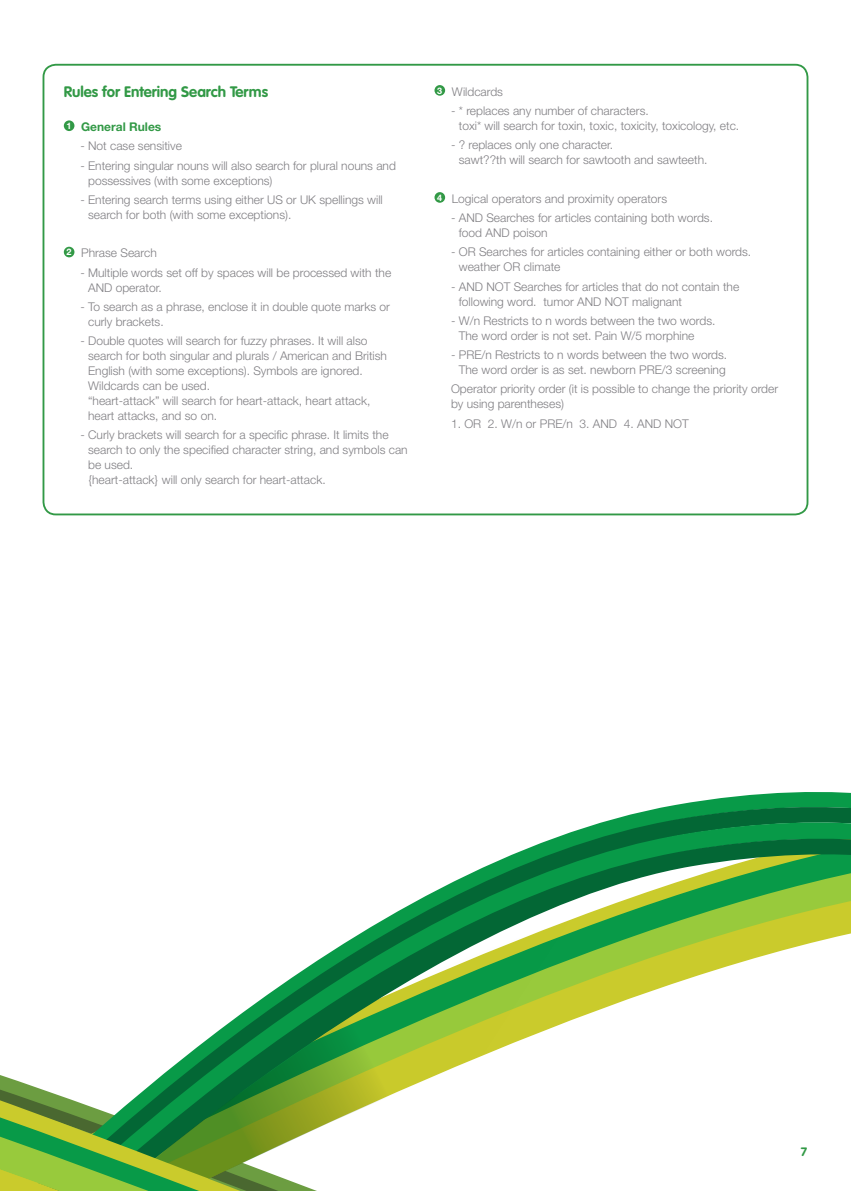
<style>
.page{position:relative;width:851px;height:1191px;background:#fff}
.page>*{position:absolute;margin:0;border:0;box-sizing:border-box;transform-origin:0 0}
.t1{font:700 15px "VAG Rounded";color:#329946}
.t2{font:300 12px/15px "Helvetica Neue";color:#807f83}
.t3{font:700 12px "Helvetica Neue";color:#329946}
.t4{font:700 12px "VAG Rounded";color:#329946}
</style>
<div class="page">
<div style="left:43px;top:64px;width:765px;height:451px;border:2px solid #329946;border-radius:12px"></div>
<svg style="left:407px;top:792px;width:443px;height:114px"></svg>
<svg style="left:385px;top:906px;width:465px;height:13px;background:#66b053"></svg>
<svg style="left:383px;top:919px;width:467px;height:23px;background:#89be3e"></svg>
<svg style="left:569px;top:942px;width:246px;height:30px"></svg>
<svg style="left:0;top:972px;width:709px;height:219px"></svg>
<svg style="left:155px;top:920px;width:414px;height:258px"></svg>
<div style="left:64px;top:120px;width:10px;height:11px;background:#329946;border-radius:50%"></div>
<div style="left:64px;top:247px;width:10px;height:10px;background:#329946;border-radius:50%"></div>
<div style="left:434px;top:85px;width:11px;height:11px;background:#329946;border-radius:50%"></div>
<div style="left:434px;top:192px;width:11px;height:11px;background:#329946;border-radius:50%"></div>
<p class="t1" style="left:64px;top:83px;width:206px">Rules for Entering Search Terms</p>
<p class="t3" style="left:67px;top:119px;width:96px"><sup>1</sup> General Rules</p>
<p class="t2" style="left:80px;top:138px;width:103px">- Not case sensitive</p>
<p class="t2" style="left:88px;top:157px;width:309px;text-indent:-8px">- Entering singular nouns will also search for plural nouns and possessives (with some exceptions)</p>
<p class="t2" style="left:88px;top:192px;width:296px;text-indent:-8px">- Entering search terms using either US or UK spellings will search for both (with some exceptions).</p>
<p class="t2" style="left:67px;top:245px;width:92px"><sup>2</sup> Phrase Search</p>
<p class="t2" style="left:88px;top:264px;width:304px;text-indent:-8px">- Multiple words set off by spaces will be processed with the<br>AND operator.</p>
<p class="t2" style="left:88px;top:299px;width:303px;text-indent:-8px">- To search as a phrase, enclose it in double quote marks or curly brackets.</p>
<p class="t2" style="left:88px;top:333px;width:300px;text-indent:-8px">- Double quotes will search for fuzzy phrases. It will also search for both singular and plurals / American and British English (with some exceptions). Symbols are ignored.<br>Wildcards can be used.<br>“heart-attack” will search for heart-attack, heart attack, heart attacks, and so on.</p>
<p class="t2" style="left:88px;top:427px;width:321px;text-indent:-8px">- Curly brackets will search for a specific phrase. It limits the search to only the specified character string, and symbols can be used.<br>{heart-attack} will only search for heart-attack.</p>
<p class="t2" style="left:437px;top:84px;width:67px"><sup>3</sup> Wildcards</p>
<p class="t2" style="left:458px;top:103px;width:282px;text-indent:-8px">- * replaces any number of characters.<br>toxi* will search for toxin, toxic, toxicity, toxicology, etc.</p>
<p class="t2" style="left:458px;top:137px;width:250px;text-indent:-8px">- ? replaces only one character.<br>sawt??th will search for sawtooth and sawteeth.</p>
<p class="t2" style="left:437px;top:191px;width:231px"><sup>4</sup> Logical operators and proximity operators</p>
<p class="t2" style="left:458px;top:210px;width:256px;text-indent:-8px">- AND Searches for articles containing both words. food AND poison</p>
<p class="t2" style="left:458px;top:244px;width:294px;text-indent:-8px">- OR Searches for articles containing either or both words. weather OR climate</p>
<p class="t2" style="left:458px;top:278px;width:282px;text-indent:-8px">- AND NOT Searches for articles that do not contain the following word. tumor AND NOT malignant</p>
<p class="t2" style="left:458px;top:313px;width:258px;text-indent:-8px">- W/n Restricts to n words between the two words.<br>The word order is not set. Pain W/5 morphine</p>
<p class="t2" style="left:451px;top:347px;width:278px;text-align:center">- PRE/n Restricts to n words between the two words.<br>The word order is as set. newborn PRE/3 screening</p>
<p class="t2" style="left:451px;top:381px;width:328px">Operator priority order (it is possible to change the priority order by using parentheses)</p>
<p class="t2" style="left:451px;top:415px;width:239px">1. OR 2. W/n or PRE/n 3. AND 4. AND NOT</p>
<p class="t4" style="left:800px;top:1144px;width:8px">7</p>
</div>
